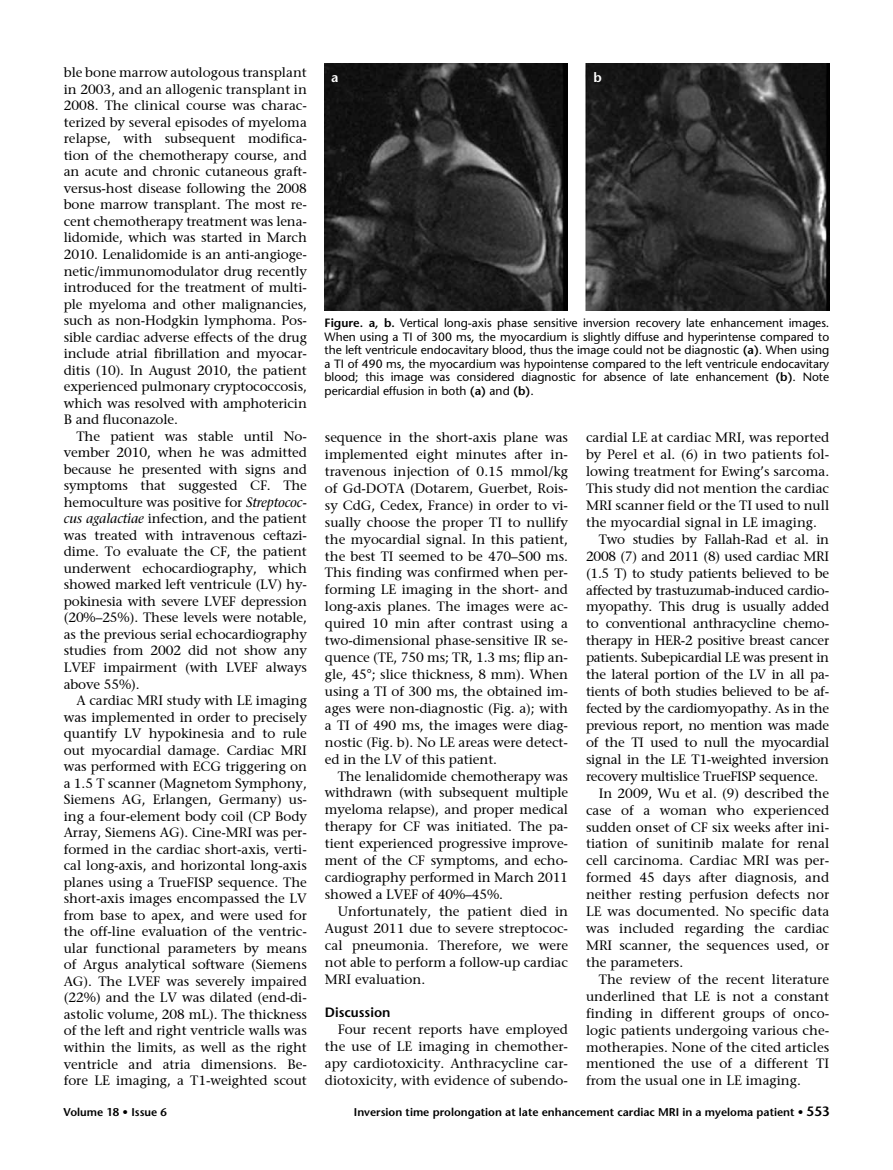
<style>
.page{position:relative;width:893px;height:1170px;background:#fff}
.page>*{position:absolute;margin:0;border:0;box-sizing:border-box;transform-origin:0 0}
.t1{font:13.5px/16.5px "Stone Serif";color:#000;text-align:justify}
.t2{font:13.5px "Stone Serif";letter-spacing:-.02em;color:#000}
.t3{font:600 13.5px "Stone Sans Std";color:#000}
.t4{font:600 13.5px "Stone Sans Std";color:#fff}
.t5{font:12px/13.5px "Stone Sans Normal Tr";color:#000;text-align:justify}
.t6{font:600 11.25px "Stone Sans Std";color:#000}
.s1{font-style:italic}
.s2{font-family:"Stone Sans Std";font-weight:600}
.s3{font-size:13.5px}
</style>
<div class="page">
<img style="left:325px;top:64px;width:243px;height:246px">
<img style="left:586px;top:64px;width:243px;height:246px">
<p class="t1" style="left:64px;top:64px;width:245px">ble bone marrow autologous transplant in 2003, and an allogenic transplant in 2008. The clinical course was charac&shy;terized by several episodes of myeloma relapse, with subsequent modifica&shy;tion of the chemotherapy course, and an acute and chronic cutaneous graft&shy;versus-host disease following the 2008 bone marrow transplant. The most re&shy;cent chemotherapy treatment was lena&shy;lidomide, which was started in March 2010. Lenalidomide is an anti-angioge&shy;netic/immunomodulator drug recently introduced for the treatment of multi&shy;ple myeloma and other malignancies, such as non-Hodgkin lymphoma. Pos&shy;sible cardiac adverse effects of the drug include atrial fibrillation and myocar&shy;ditis (10). In August 2010, the patient experienced pulmonary cryptococcosis, which was resolved with amphotericin B and fluconazole.</p>
<p class="t1" style="left:64px;top:427px;width:245px;text-indent:13px">The patient was stable until No&shy;vember 2010, when he was admitted because he presented with signs and symptoms that suggested CF. The hemoculture was positive for <span class="s1">Streptococ&shy;cus agalactiae</span> infection, and the patient was treated with intravenous ceftazi&shy;dime. To evaluate the CF, the patient underwent echocardiography, which showed marked left ventricule (LV) hy&shy;pokinesia with severe LVEF depression (20%–25%). These levels were notable, as the previous serial echocardiography studies from 2002 did not show any LVEF impairment (with LVEF always above 55%).</p>
<p class="t1" style="left:64px;top:691px;width:245px;text-indent:13px">A cardiac MRI study with LE imaging was implemented in order to precisely quantify LV hypokinesia and to rule out myocardial damage. Cardiac MRI was performed with ECG triggering on a 1.5 T scanner (Magnetom Symphony, Siemens AG, Erlangen, Germany) us&shy;ing a four-element body coil (CP Body Array, Siemens AG). Cine-MRI was per&shy;formed in the cardiac short-axis, verti&shy;cal long-axis, and horizontal long-axis planes using a TrueFISP sequence. The short-axis images encompassed the LV from base to apex, and were used for the off-line evaluation of the ventric&shy;ular functional parameters by means of Argus analytical software (Siemens AG). The LVEF was severely impaired (22%) and the LV was dilated (end-di&shy;astolic volume, 208 mL). The thickness of the left and right ventricle walls was within the limits, as well as the right ventricle and atria dimensions. Be&shy;fore LE imaging, a T1-weighted scout</p>
<p class="t4" style="left:331px;top:69px;width:9px">a</p>
<p class="t4" style="left:594px;top:69px;width:10px">b</p>
<p class="t5" style="left:325px;top:316px;width:506px"><span class="s2">Figure. a, b.</span> Vertical long-axis phase sensitive inversion recovery late enhancement images.<br>When using a TI of 300 ms, the myocardium is slightly diffuse and hyperintense compared to the left ventricule endocavitary blood, thus the image could not be diagnostic <span class="s2">(a)</span>. When using a TI of 490 ms, the myocardium was hypointense compared to the left ventricule endocavitary blood; this image was considered diagnostic for absence of late enhancement <span class="s2">(b)</span>. Note pericardial effusion in both <span class="s2">(a)</span> and <span class="s2">(b)</span>.</p>
<p class="t1" style="left:325px;top:428px;width:245px;line-height:17px">sequence in the short-axis plane was implemented eight minutes after in&shy;travenous injection of 0.15 mmol/kg of Gd-DOTA (Dotarem, Guerbet, Rois&shy;sy CdG, Cedex, France) in order to vi&shy;sually choose the proper TI to nullify the myocardial signal. In this patient, the best TI seemed to be 470–500 ms.<br>This finding was confirmed when per&shy;forming LE imaging in the short- and long-axis planes. The images were ac&shy;quired 10 min after contrast using a two-dimensional phase-sensitive IR se&shy;quence (TE, 750 ms; TR, 1.3 ms; flip an&shy;gle, 45°; slice thickness, 8 mm). When using a TI of 300 ms, the obtained im&shy;ages were non-diagnostic (Fig. a); with a TI of 490 ms, the images were diag&shy;nostic (Fig. b). No LE areas were detect&shy;ed in the LV of this patient.</p>
<p class="t1" style="left:325px;top:767px;width:245px;line-height:17px;text-indent:13px">The lenalidomide chemotherapy was withdrawn (with subsequent multiple myeloma relapse), and proper medical therapy for CF was initiated. The pa&shy;tient experienced progressive improve&shy;ment of the CF symptoms, and echo&shy;cardiography performed in March 2011 showed a LVEF of 40%–45%.</p>
<p class="t1" style="left:325px;top:902px;width:245px;line-height:17px;text-indent:13px">Unfortunately, the patient died in August 2011 due to severe streptococ&shy;cal pneumonia. Therefore, we were not able to perform a follow-up cardiac MRI evaluation.</p>
<p class="t3" style="left:325px;top:1004px;width:67px">Discussion</p>
<p class="t1" style="left:325px;top:1020px;width:245px;line-height:17px;text-indent:13px">Four recent reports have employed the use of LE imaging in chemother&shy;apy cardiotoxicity. Anthracycline car&shy;diotoxicity, with evidence of subendo-</p>
<p class="t1" style="left:586px;top:429px;width:245px">cardial LE at cardiac MRI, was reported</p>
<p class="t1" style="left:586px;top:446px;width:245px">by Perel et al. (6) in two patients fol-</p>
<p class="t1" style="left:586px;top:462px;width:245px">lowing treatment for Ewing’s sarcoma.</p>
<p class="t1" style="left:586px;top:479px;width:245px">This study did not mention the cardiac</p>
<p class="t1" style="left:586px;top:496px;width:245px">MRI scanner field or the TI used to null</p>
<p class="t1" style="left:586px;top:513px;width:232px">the myocardial signal in LE imaging.</p>
<p class="t2" style="left:599px;top:530px;width:232px">Two studies by Fallah-Rad et al. in</p>
<p class="t2" style="left:586px;top:547px;width:245px">2008 (7) and 2011 (8) used cardiac MRI</p>
<p class="t2" style="left:586px;top:564px;width:245px">(1.5 T) to study patients believed to be</p>
<p class="t2" style="left:586px;top:581px;width:245px">affected by trastuzumab-induced cardio-</p>
<p class="t2" style="left:586px;top:598px;width:245px">myopathy. This drug is usually added</p>
<p class="t2" style="left:586px;top:615px;width:245px">to conventional anthracycline chemo-</p>
<p class="t2" style="left:586px;top:631px;width:245px">therapy in HER-2 positive breast cancer</p>
<p class="t2" style="left:586px;top:648px;width:245px">patients. Subepicardial LE was present in</p>
<p class="t2" style="left:586px;top:665px;width:245px">the lateral portion of the LV in all pa-</p>
<p class="t2" style="left:586px;top:682px;width:245px">tients of both studies believed to be af-</p>
<p class="t2" style="left:586px;top:699px;width:245px">fected by the cardiomyopathy. As in the</p>
<p class="t2" style="left:586px;top:716px;width:245px">previous report, no mention was made</p>
<p class="t2" style="left:586px;top:733px;width:245px">of the TI used to null the myocardial</p>
<p class="t2" style="left:586px;top:750px;width:245px">signal in the LE T1-weighted inversion</p>
<p class="t2" style="left:586px;top:767px;width:234px">recovery multislice TrueFISP sequence.</p>
<p class="t1" style="left:599px;top:784px;width:232px">In 2009, Wu et al. (9) described the</p>
<p class="t1" style="left:586px;top:801px;width:245px">case of a woman who experienced</p>
<p class="t1" style="left:586px;top:818px;width:245px">sudden onset of CF six weeks after ini-</p>
<p class="t1" style="left:586px;top:835px;width:245px">tiation of sunitinib malate for renal</p>
<p class="t1" style="left:586px;top:852px;width:245px">cell carcinoma. Cardiac MRI was per-</p>
<p class="t1" style="left:586px;top:868px;width:245px">formed 45 days after diagnosis, and</p>
<p class="t1" style="left:586px;top:885px;width:245px">neither resting perfusion defects nor</p>
<p class="t1" style="left:586px;top:902px;width:245px">LE was documented. No specific data</p>
<p class="t1" style="left:586px;top:919px;width:245px">was included regarding the cardiac</p>
<p class="t1" style="left:586px;top:936px;width:245px">MRI scanner, the sequences used, or</p>
<p class="t1" style="left:586px;top:953px;width:99px">the parameters.</p>
<p class="t1" style="left:599px;top:970px;width:232px">The review of the recent literature</p>
<p class="t1" style="left:586px;top:987px;width:245px">underlined that LE is not a constant</p>
<p class="t1" style="left:586px;top:1004px;width:245px">finding in different groups of onco-</p>
<p class="t1" style="left:586px;top:1021px;width:245px">logic patients undergoing various che-</p>
<p class="t1" style="left:586px;top:1038px;width:245px">motherapies. None of the cited articles</p>
<p class="t1" style="left:586px;top:1055px;width:245px">mentioned the use of a different TI</p>
<p class="t1" style="left:586px;top:1071px;width:216px">from the usual one in LE imaging.</p>
<p class="t6" style="left:64px;top:1105px;width:105px">Volume 18 • Issue 6</p>
<p class="t6" style="left:354px;top:1105px;width:477px">Inversion time prolongation at late enhancement cardiac MRI in a myeloma patient • <span class="s3">553</span></p>
</div>
